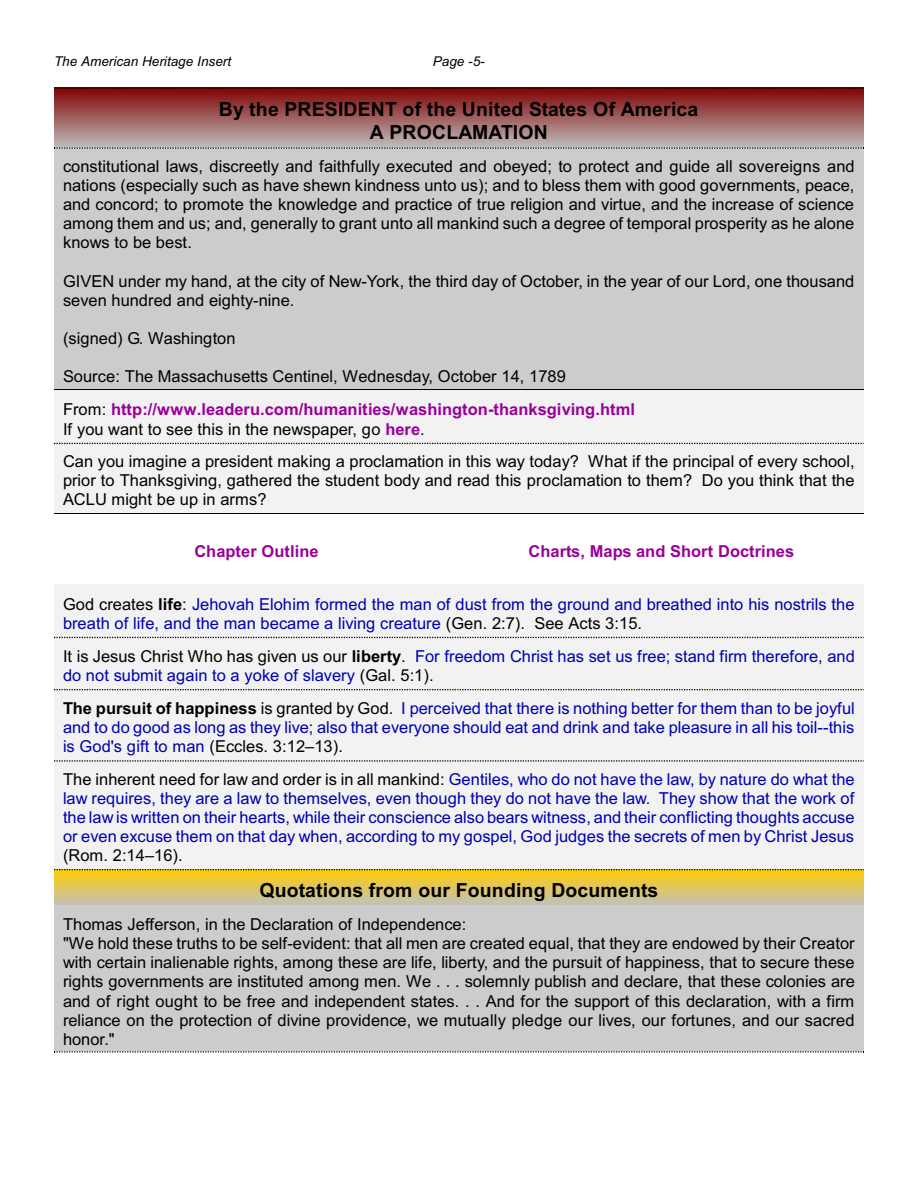
<style>
.page{position:relative;width:918px;height:1188px;background:#fff}
.page>*{position:absolute;margin:0;border:0;box-sizing:border-box;transform-origin:0 0}
.t1{font:700 19.5px/23.4px "Arial";letter-spacing:.01em;color:#000;text-align:center}
.t2{font:16.5px/19px "Arial";color:#000}
.t3{font:16.5px/19.2px "Arial";color:#0000b0}
.t4{font:700 16.5px/33px "Arial";color:#909}
.t5{font:italic 13.5px "Arial";color:#000}
.s1{font-weight:400;color:#000}
.s2{font-weight:700;color:#909}
.s3{color:#000}
.s4{font-weight:700;color:#000}
</style>
<div class="page">
<img style="left:54px;top:89px;width:810px;height:58px">
<svg style="left:54px;top:87px;width:810px;height:2px;background:#570000"></svg>
<svg style="left:54px;top:148px;width:810px;height:1px"></svg>
<div style="left:54px;top:149px;width:810px;height:241px;background:#ccc"></div>
<div style="left:54px;top:390px;width:810px;height:53px;background:#f2f2f2"></div>
<div style="left:54px;top:443px;width:810px;height:70px;background:#f2f2f2"></div>
<svg style="left:54px;top:443px;width:810px;height:1px"></svg>
<div style="left:54px;top:585px;width:810px;height:52px;background:#f2f2f2"></div>
<div style="left:54px;top:637px;width:810px;height:52px;background:#f2f2f2"></div>
<svg style="left:54px;top:637px;width:810px;height:1px"></svg>
<div style="left:54px;top:689px;width:810px;height:71px;background:#f2f2f2"></div>
<svg style="left:54px;top:689px;width:810px;height:1px"></svg>
<div style="left:54px;top:760px;width:810px;height:109px;background:#f2f2f2"></div>
<svg style="left:54px;top:760px;width:810px;height:2px"></svg>
<img style="left:54px;top:870px;width:810px;height:36px">
<svg style="left:54px;top:869px;width:810px;height:1px"></svg>
<svg style="left:54px;top:1051px;width:810px;height:1px"></svg>
<div style="left:54px;top:906px;width:810px;height:145px;background:#ccc"></div>
<p class="t5" style="left:54px;top:57px;width:179px">The American Heritage Insert</p>
<p class="t5" style="left:433px;top:57px;width:53px">Page -5-</p>
<p class="t1" style="left:219px;top:99px;width:481px">By the PRESIDENT of the United States Of America<br>A PROCLAMATION</p>
<p class="t2" style="left:63px;top:158px;width:793px;text-align:justify">constitutional laws, discreetly and faithfully executed and obeyed; to protect and guide all sovereigns and nations (especially such as have shewn kindness unto us); and to bless them with good governments, peace, and concord; to promote the knowledge and practice of true religion and virtue, and the increase of science among them and us; and, generally to grant unto all mankind such a degree of temporal prosperity as he alone knows to be best.</p>
<p class="t2" style="left:63px;top:273px;width:793px">GIVEN under my hand, at the city of New-York, the third day of October, in the year of our Lord, one thousand seven hundred and eighty-nine.</p>
<p class="t2" style="left:63px;top:330px;width:174px">(signed) G. Washington</p>
<p class="t4" style="left:63px;top:361px;width:574px"><span class="s1">Source: The Massachusetts Centinel, Wednesday, October 14, 1789<br>From:</span> http://www.leaderu.com/humanities/washington-thanksgiving.html</p>
<p class="t2" style="left:63px;top:414px;width:793px;line-height:32.5px">If you want to see this in the newspaper, go <span class="s2">here</span>.<br>Can you imagine a president making a proclamation in this way today? What if the principal of every school,</p>
<p class="t2" style="left:63px;top:473px;width:793px">prior to Thanksgiving, gathered the student body and read this proclamation to them? Do you think that the<br>ACLU might be up in arms?</p>
<p class="t4" style="left:194px;top:537px;width:126px">Chapter Outline</p>
<p class="t4" style="left:529px;top:537px;width:267px">Charts, Maps and Short Doctrines</p>
<p class="t3" style="left:63px;top:596px;width:793px"><span class="s3">God creates</span> <span class="s4">life</span><span class="s3">:</span> Jehovah Elohim formed the man of dust from the ground and breathed into his nostrils the breath of life, and the man became a living creature <span class="s3">(Gen. 2:7). See Acts 3:15.</span></p>
<p class="t3" style="left:63px;top:648px;width:793px"><span class="s3">It is Jesus Christ Who has given us our</span> <span class="s4">liberty</span><span class="s3">.</span> For freedom Christ has set us free; stand firm therefore, and do not submit again to a yoke of slavery <span class="s3">(Gal. 5:1).</span></p>
<p class="t3" style="left:63px;top:700px;width:793px;text-align:justify"><span class="s4">The pursuit of happiness</span> <span class="s3">is granted by God.</span> I perceived that there is nothing better for them than to be joyful and to do good as long as they live; also that everyone should eat and drink and take pleasure in all his toil--this is God's gift to man <span class="s3">(Eccles. 3:12–13).</span></p>
<p class="t3" style="left:63px;top:771px;width:793px;text-align:justify"><span class="s3">The inherent need for law and order is in all mankind:</span> Gentiles, who do not have the law, by nature do what the law requires, they are a law to themselves, even though they do not have the law. They show that the work of the law is written on their hearts, while their conscience also bears witness, and their conflicting thoughts accuse or even excuse them on that day when, according to my gospel, God judges the secrets of men by Christ Jesus</p>
<p class="t2" style="left:63px;top:847px;width:121px">(Rom. 2:14–16).</p>
<p class="t1" style="left:259px;top:880px;width:400px">Quotations from our Founding Documents</p>
<p class="t2" style="left:63px;top:916px;width:793px">Thomas Jefferson, in the Declaration of Independence:<br>"We hold these truths to be self-evident: that all men are created equal, that they are endowed by their Creator with certain inalienable rights, among these are life, liberty, and the pursuit of happiness, that to secure these rights governments are instituted among men. We . . . solemnly publish and declare, that these colonies are and of right ought to be free and independent states. . . And for the support of this declaration, with a firm reliance on the protection of divine providence, we mutually pledge our lives, our fortunes, and our sacred honor."</p>
</div>
